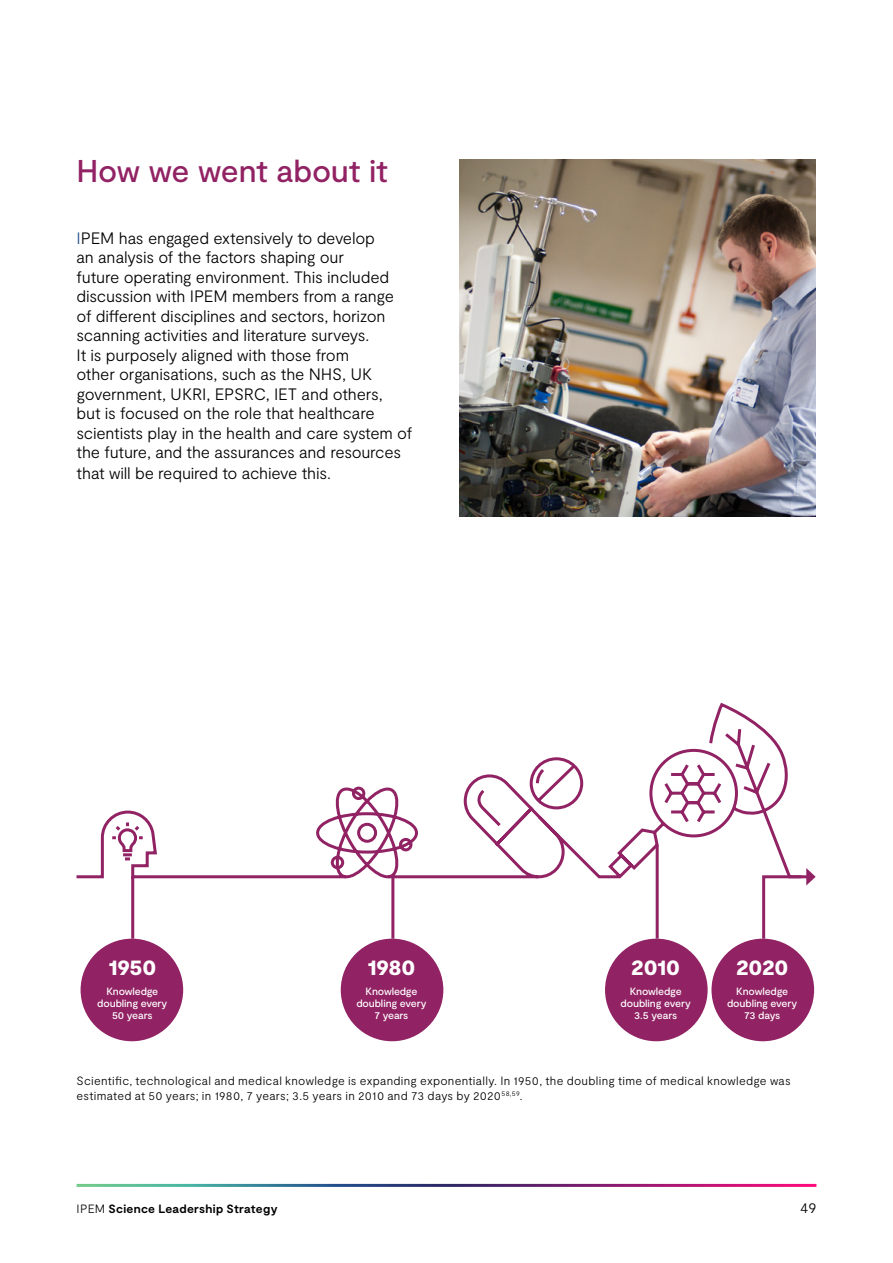
<style>
.page{position:relative;width:893px;height:1263px;background:#fff}
.page>*{position:absolute;margin:0;border:0;box-sizing:border-box;transform-origin:0 0}
.Sub_sections_header{font:500 31.5px "Moderat";letter-spacing:-.01em;color:#912263}
.Body_copy___P{font:900 22.5px "Moderat";letter-spacing:-.01em;color:#fff}
.Body_copy___P-2{font:300 16.5px/19.5px "Moderat";letter-spacing:-.015em;color:#000}
.t1{font:300 15px "Moderat";color:#000}
.t2{font:300 12px/15px "Moderat";letter-spacing:.025em;color:#000}
.t3{font:700 12px "Moderat";letter-spacing:.025em;color:#000}
.Body_copy___P-3{font:500 10.5px/12px "Moderat";letter-spacing:-.01em;color:#fff;text-align:center}
.s1{color:#224d8c}
.s2{font-weight:300}
</style>
<div class="page">
<div style="left:81px;top:939px;width:102px;height:102px;background:#912263;border-radius:50%"></div>
<div style="left:341px;top:939px;width:102px;height:102px;background:#912263;border-radius:50%"></div>
<div style="left:605px;top:939px;width:103px;height:102px;background:#912263;border-radius:50%"></div>
<div style="left:711px;top:939px;width:103px;height:102px;background:#912263;border-radius:50%"></div>
<svg style="left:804px;top:868px;width:12px;height:18px"></svg>
<svg style="left:76px;top:702px;width:728px;height:240px"></svg>
<svg style="left:528px;top:756px;width:57px;height:55px"></svg>
<img style="left:459px;top:160px;width:357px;height:357px">
<h1 class="Sub_sections_header" style="left:77px;top:152px;width:313px">How we went about it</h1>
<p class="Body_copy___P-2" style="left:77px;top:228px;width:337px"><span class="s1">I</span>PEM has engaged extensively to develop<br>an analysis of the factors shaping our<br>future operating environment. This included discussion with IPEM members from a range of different disciplines and sectors, horizon scanning activities and literature surveys.<br>It is purposely aligned with those from<br>other organisations, such as the NHS, UK government, UKRI, EPSRC, IET and others,<br>but is focused on the role that healthcare scientists play in the health and care system of the future, and the assurances and resources</p>
<p class="Body_copy___P-2" style="left:77px;top:464px;width:256px">that will be required to achieve this.</p>
<p class="Body_copy___P" style="left:108px;top:954px;width:49px">1950</p>
<p class="Body_copy___P-3" style="left:97px;top:986px;width:72px">Knowledge doubling every<br>50 years</p>
<p class="Body_copy___P" style="left:367px;top:954px;width:49px">1980</p>
<p class="Body_copy___P-3" style="left:356px;top:986px;width:72px">Knowledge doubling every<br>7 years</p>
<p class="Body_copy___P" style="left:631px;top:954px;width:50px">2010</p>
<p class="Body_copy___P-3" style="left:621px;top:986px;width:72px">Knowledge doubling every<br>3.5 years</p>
<p class="Body_copy___P" style="left:736px;top:954px;width:54px">2020</p>
<p class="Body_copy___P-3" style="left:727px;top:986px;width:72px">Knowledge doubling every<br>73 days</p>
<p class="t2" style="left:77px;top:1074px;width:716px">Scientific, technological and medical knowledge is expanding exponentially. In 1950, the doubling time of medical knowledge was estimated at 50 years; in 1980, 7 years; 3.5 years in 2010 and 73 days by 2020<sup>58,59</sup>.</p>
<h1 class="t3" style="left:77px;top:1202px;width:202px"><span class="s2">IPEM</span> Science Leadership Strategy</h1>
<h1 class="t1" style="left:800px;top:1199px;width:18px">49</h1>
</div>
